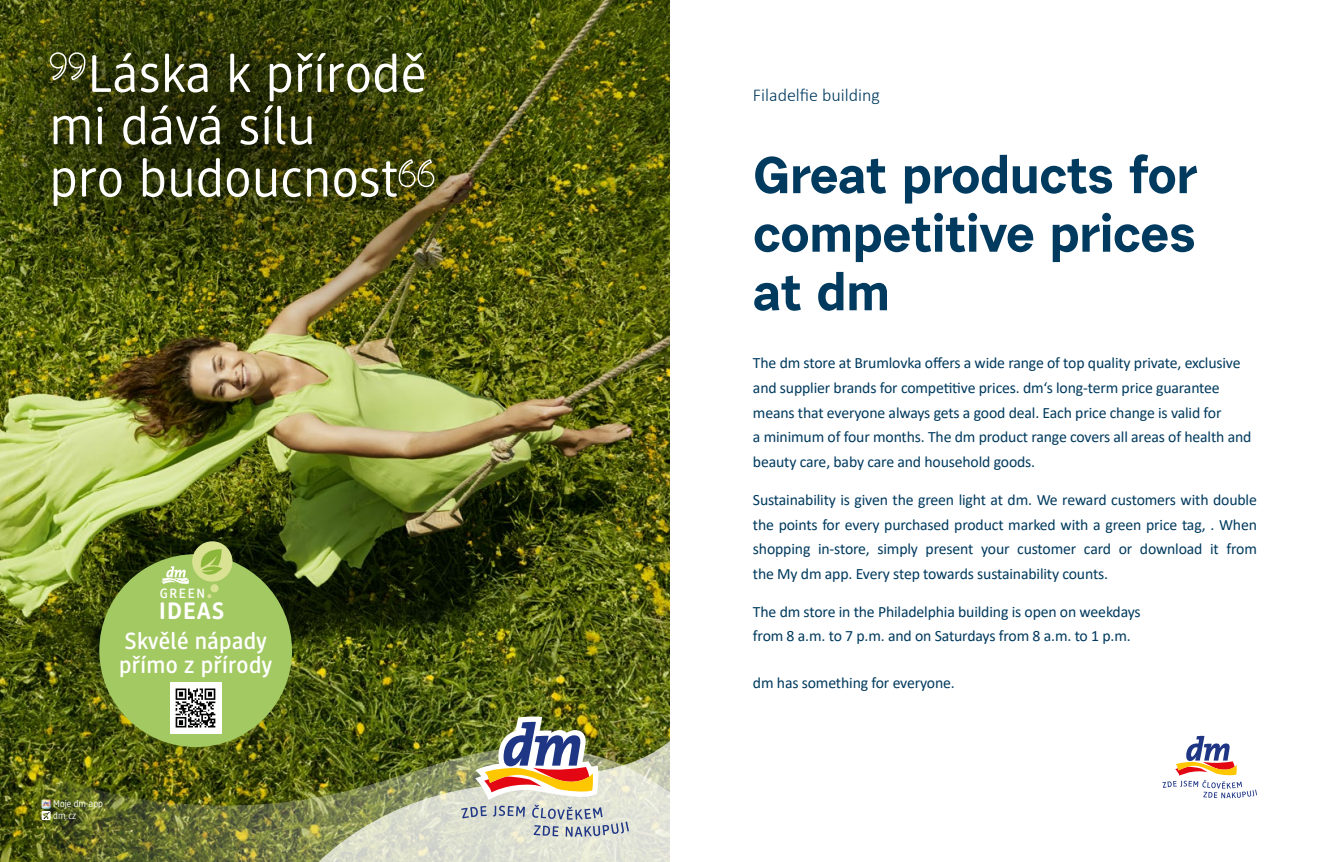
<style>
.page{position:relative;width:1340px;height:862px;background:#fff}
.page>*{position:absolute;margin:0;border:0;box-sizing:border-box;transform-origin:0 0}
.t1{font:52.2px/52.2px "DM Brand";letter-spacing:.015em;color:#fff}
.t2{font:700 51.75px/58.5px "Urban Grotesk Re Bo";letter-spacing:-.01em;color:#003a5e;text-align:justify}
.t3{font:700 23.62px "DM Brand";letter-spacing:.05em;color:#fff}
.t4{font:500 23.18px/24.1px "DM Brand";letter-spacing:.015em;color:#fff}
.t5{font:300 18px "Calibri";color:#003a5e}
.t6{font:15.75px/24.8px "Calibri";letter-spacing:-.01em;color:#003a5e}
.t7{font:500 13.5px "DM Brand";letter-spacing:.12em;color:#fff}
.t8{font:9.67px/11.5px "DM Intelligence";letter-spacing:.005em;color:#fff}
</style>
<div class="page">
<img style="left:0;top:0;width:670px;height:731px">
<div style="left:0;top:0;width:571px;height:342px;background:#000;opacity:.75"></div>
<svg style="left:50px;top:52px;width:35px;height:28px"></svg>
<svg style="left:399px;top:159px;width:35px;height:28px"></svg>
<div style="left:99px;top:554px;width:193px;height:192px;background:#a3c963;border-radius:50%"></div>
<div style="left:210px;top:584px;width:8px;height:8px;background:#d8e292;border-radius:50%"></div>
<svg style="left:207px;top:594px;width:4px;height:4px"></svg>
<div style="left:192px;top:541px;width:40px;height:40px;background:#d8e292;border-radius:50%"></div>
<svg style="left:200px;top:549px;width:22px;height:31px"></svg>
<svg style="left:161px;top:566px;width:28px;height:17px"></svg>
<img style="left:170px;top:682px;width:51px;height:49px">
<svg style="left:248px;top:627px;width:422px;height:104px;background:#586619"></svg>
<img style="left:0;top:731px;width:670px;height:130px">
<img style="left:461px;top:716px;width:168px;height:120px">
<svg style="left:42px;top:799px;width:9px;height:20px"></svg>
<svg style="left:1162px;top:735px;width:94px;height:62px"></svg>
<h1 class="t1" style="left:50px;top:46px;width:378px;text-indent:38px">Láska k přírodě mi dává sílu<br>pro budoucnost</h1>
<p class="t7" style="left:160px;top:584px;width:47px">GREEN</p>
<h3 class="t3" style="left:159px;top:595px;width:67px">IDEAS</h3>
<h3 class="t4" style="left:119px;top:627px;width:154px">Skvělé nápady přímo z přírody</h3>
<p class="t8" style="left:53px;top:797px;width:51px">Moje dm-app dm.cz</p>
<p class="t5" style="left:753px;top:84px;width:129px">Filadelfie building</p>
<h2 class="t2" style="left:753px;top:144px;width:446px">Great products for competitive prices at dm</h2>
<p class="t6" style="left:753px;top:350px;width:500px">The dm store at Brumlovka offers a wide range of top quality private, exclusive and supplier brands for competitive prices. dm‘s long-term price guarantee means that everyone always gets a good deal. Each price change is valid for<br>a minimum of four months. The dm product range covers all areas of health and beauty care, baby care and household goods.</p>
<p class="t6" style="left:753px;top:486px;width:505px;text-align:justify">Sustainability is given the green light at dm. We reward customers with double the points for every purchased product marked with a green price tag, . When shopping in-store, simply present your customer card or download it from the My dm app. Every step towards sustainability counts.</p>
<p class="t6" style="left:753px;top:598px;width:389px">The dm store in the Philadelphia building is open on weekdays from 8 a.m. to 7 p.m. and on Saturdays from 8 a.m. to 1 p.m.</p>
<p class="t6" style="left:753px;top:669px;width:203px">dm has something for everyone.</p>
</div>
